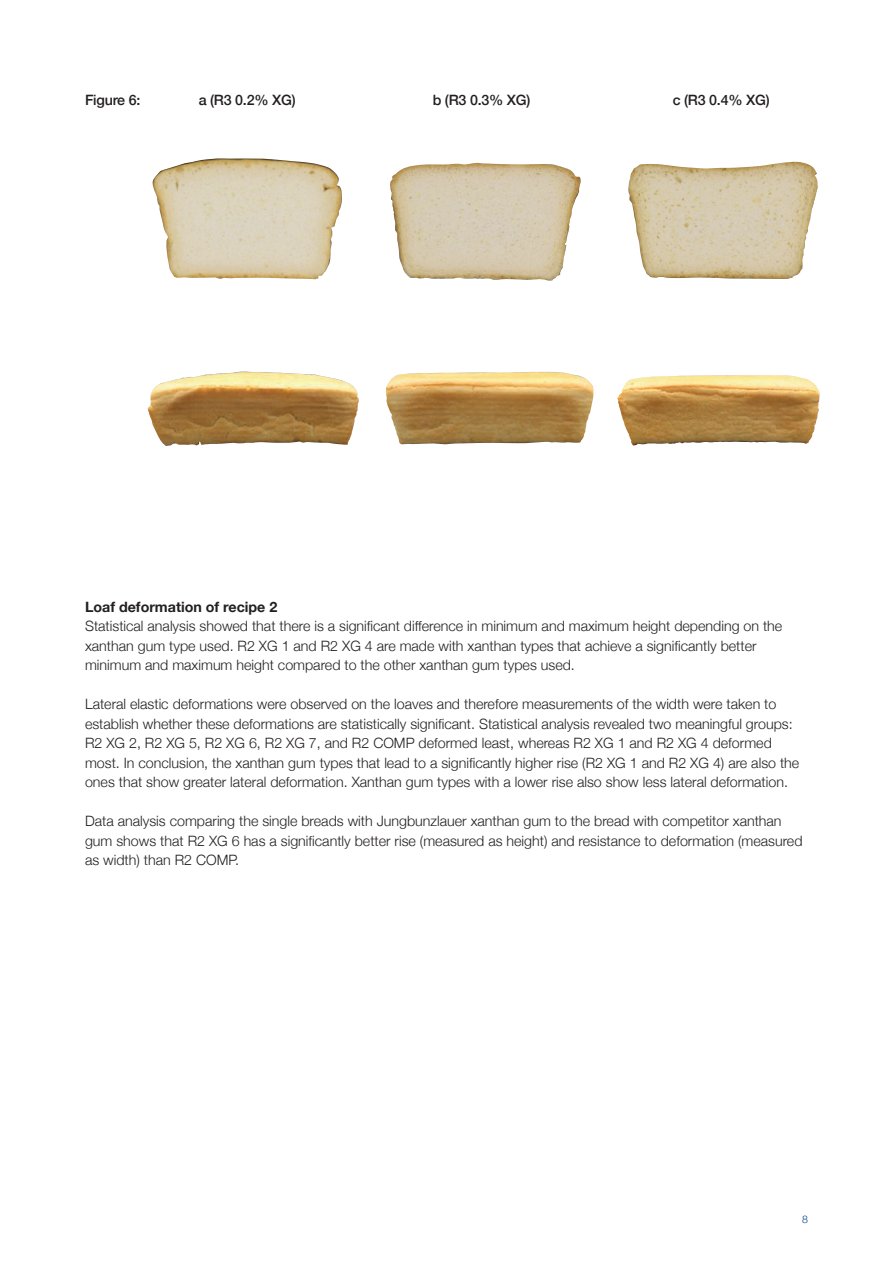
<style>
.page{position:relative;width:893px;height:1263px;background:#fff}
.page>*{position:absolute;margin:0;border:0;box-sizing:border-box;transform-origin:0 0}
.t1{font:300 14.25px/19.5px "Helvetica Neue";color:#231f20}
.t2{font:500 14.25px "Helvetica Neue";letter-spacing:-.015em;color:#231f20}
.t3{font:700 14.25px "Helvetica Neue";color:#231f20}
.t4{font:300 10.5px "Helvetica Neue";color:#014086}
</style>
<div class="page">
<img style="left:152px;top:158px;width:190px;height:121px">
<img style="left:390px;top:162px;width:191px;height:119px">
<img style="left:628px;top:161px;width:190px;height:118px">
<img style="left:147px;top:371px;width:212px;height:75px">
<img style="left:386px;top:372px;width:208px;height:72px">
<img style="left:617px;top:375px;width:203px;height:70px">
<p class="t2" style="left:85px;top:91px;width:57px">Figure 6:</p>
<p class="t2" style="left:199px;top:91px;width:99px">a (R3 0.2% XG)</p>
<p class="t2" style="left:433px;top:91px;width:99px">b (R3 0.3% XG)</p>
<p class="t2" style="left:673px;top:91px;width:99px">c (R3 0.4% XG)</p>
<p class="t3" style="left:85px;top:598px;width:194px">Loaf deformation of recipe 2</p>
<p class="t1" style="left:85px;top:616px;width:699px">Statistical analysis showed that there is a significant difference in minimum and maximum height depending on the xanthan gum type used. R2 XG 1 and R2 XG 4 are made with xanthan types that achieve a significantly better minimum and maximum height compared to the other xanthan gum types used.</p>
<p class="t1" style="left:85px;top:694px;width:716px">Lateral elastic deformations were observed on the loaves and therefore measurements of the width were taken to establish whether these deformations are statistically significant. Statistical analysis revealed two meaningful groups:<br>R2 XG 2, R2 XG 5, R2 XG 6, R2 XG 7, and R2 COMP deformed least, whereas R2 XG 1 and R2 XG 4 deformed most. In conclusion, the xanthan gum types that lead to a significantly higher rise (R2 XG 1 and R2 XG 4) are also the ones that show greater lateral deformation. Xanthan gum types with a lower rise also show less lateral deformation.</p>
<p class="t1" style="left:85px;top:811px;width:719px">Data analysis comparing the single breads with Jungbunzlauer xanthan gum to the bread with competitor xanthan gum shows that R2 XG 6 has a significantly better rise (measured as height) and resistance to deformation (measured as width) than R2 COMP.</p>
<p class="t4" style="left:802px;top:1213px;width:7px">8</p>
</div>
